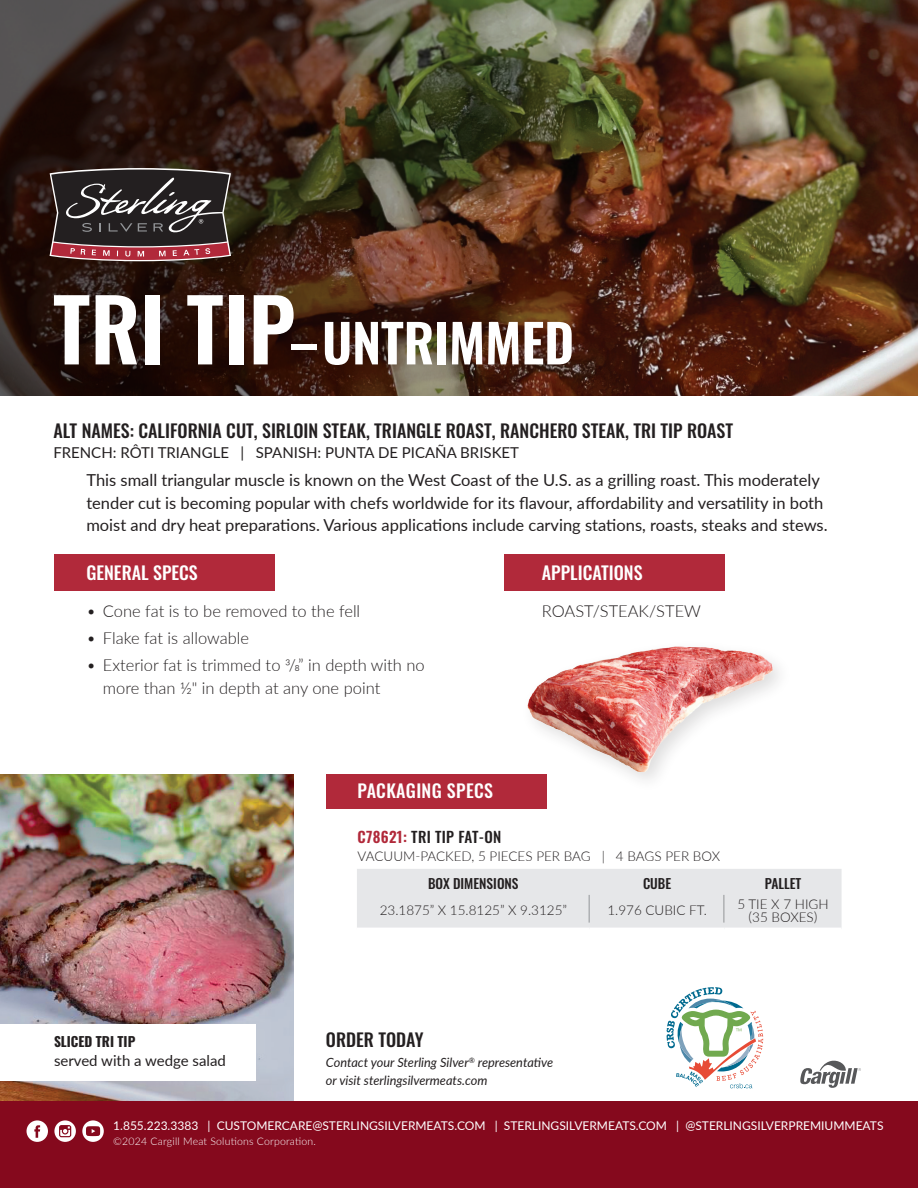
<style>
.page{position:relative;width:918px;height:1188px;background:#fff}
.page>*{position:absolute;margin:0;border:0;box-sizing:border-box;transform-origin:0 0}
.t1{font:600 52.5px "Oswald";letter-spacing:-.005em;color:#fff}
.t2{font:500 18px "Oswald";color:#231f20}
.t3{font:500 18px "Oswald";color:#fff}
.t4{font:500 18px "Oswald";letter-spacing:.02em;color:#fff}
.t5{font:16.5px/22.5px "Lato";color:#231f20}
.t6{font:300 16.5px/22.5px "Lato";color:#231f20}
.t7{font:15px "Lato";color:#231f20}
.t8{font:500 15px "Oswald";letter-spacing:.02em;color:#231f20}
.chart_2{font:300 13.5px "Lato";color:#231f20}
.top_header_chart{font:500 13.5px "Oswald";color:#231f20}
.t9{font:700 13.5px "Oswald";color:#231f20}
.t10{font:italic 12.75px/18px "Lato";color:#231f20}
.t11{font:12px "Lato";color:#fff}
.t12{font:300 10.5px "Lato";letter-spacing:.02em;color:#fff}
.s1{font-size:85.5px}
.s2{font-weight:600;color:#b1293a}
</style>
<div class="page">
<div style="left:54px;top:554px;width:220px;height:37px;background:#b1293a"></div>
<div style="left:505px;top:554px;width:220px;height:37px;background:#b1293a"></div>
<div style="left:327px;top:775px;width:220px;height:34px;background:#b1293a"></div>
<img style="left:0;top:775px;width:293px;height:327px">
<img style="left:701px;top:0;width:217px;height:396px">
<img style="left:0;top:0;width:701px;height:396px">
<div style="left:0;top:1102px;width:918px;height:86px;background:#85091d"></div>
<svg style="left:50px;top:168px;width:181px;height:93px"></svg>
<div style="left:357px;top:869px;width:485px;height:59px;background:#e6e7e9"></div>
<div style="left:0;top:1025px;width:256px;height:56px;background:#fff"></div>
<svg style="left:54px;top:1120px;width:22px;height:22px"></svg>
<svg style="left:27px;top:1120px;width:21px;height:22px"></svg>
<svg style="left:82px;top:1120px;width:22px;height:22px"></svg>
<svg style="left:86px;top:1126px;width:14px;height:10px"></svg>
<img style="left:505px;top:646px;width:274px;height:134px">
<svg style="left:800px;top:1060px;width:61px;height:28px"></svg>
<svg style="left:667px;top:987px;width:96px;height:101px"></svg>
<p class="t1" style="left:53px;top:316px;width:523px"><span class="s1">TRI TIP</span>–UNTRIMMED</p>
<p class="t2" style="left:53px;top:422px;width:681px">ALT NAMES: CALIFORNIA CUT, SIRLOIN STEAK, TRIANGLE ROAST, RANCHERO STEAK, TRI TIP ROAST</p>
<p class="t7" style="left:53px;top:442px;width:467px">FRENCH: RÔTI TRIANGLE | SPANISH: PUNTA DE PICAÑA BRISKET</p>
<p class="t5" style="left:86px;top:468px;width:743px">This small triangular muscle is known on the West Coast of the U.S. as a grilling roast. This moderately tender cut is becoming popular with chefs worldwide for its flavour, affordability and versatility in both moist and dry heat preparations. Various applications include carving stations, roasts, steaks and stews.</p>
<p class="t3" style="left:86px;top:563px;width:113px">GENERAL SPECS</p>
<p class="t6" style="left:86px;top:600px;width:275px">• Cone fat is to be removed to the fell</p>
<p class="t6" style="left:86px;top:627px;width:164px">• Flake fat is allowable</p>
<p class="t6" style="left:103px;top:654px;width:323px;text-indent:-16px">• Exterior fat is trimmed to 3/8” in depth with no more than ½" in depth at any one point</p>
<p class="t4" style="left:358px;top:782px;width:137px">PACKAGING SPECS</p>
<p class="t3" style="left:542px;top:563px;width:102px">APPLICATIONS</p>
<p class="t6" style="left:542px;top:600px;width:161px">ROAST/STEAK/STEW</p>
<p class="t8" style="left:358px;top:829px;width:145px"><span class="s2">C78621:</span> TRI TIP FAT-ON</p>
<p class="chart_2" style="left:358px;top:847px;width:364px">VACUUM-PACKED, 5 PIECES PER BAG | 4 BAGS PER BOX</p>
<p class="t9" style="left:54px;top:1034px;width:83px">SLICED TRI TIP</p>
<p class="t7" style="left:54px;top:1050px;width:173px">served with a wedge salad</p>
<p class="top_header_chart" style="left:428px;top:876px;width:92px">BOX DIMENSIONS</p>
<p class="top_header_chart" style="left:643px;top:876px;width:30px">CUBE</p>
<p class="top_header_chart" style="left:765px;top:876px;width:38px">PALLET</p>
<p class="chart_2" style="left:380px;top:901px;width:189px">23.1875” X 15.8125” X 9.3125”</p>
<p class="chart_2" style="left:607px;top:901px;width:101px">1.976 CUBIC FT.</p>
<p class="chart_2" style="left:737px;top:894px;width:93px">5 TIE X 7 HIGH</p>
<p class="chart_2" style="left:749px;top:908px;width:70px">(35 BOXES)</p>
<p class="t2" style="left:326px;top:1030px;width:99px">ORDER TODAY</p>
<p class="t10" style="left:326px;top:1053px;width:229px">Contact your Sterling Silver<sup>®</sup> representative or visit sterlingsilvermeats.com</p>
<p class="t11" style="left:113px;top:1117px;width:772px">1.855.223.3383 | CUSTOMERCARE@STERLINGSILVERMEATS.COM | STERLINGSILVERMEATS.COM | @STERLINGSILVERPREMIUMMEATS</p>
<p class="t12" style="left:113px;top:1134px;width:204px">©2024 Cargill Meat Solutions Corporation.</p>
</div>
